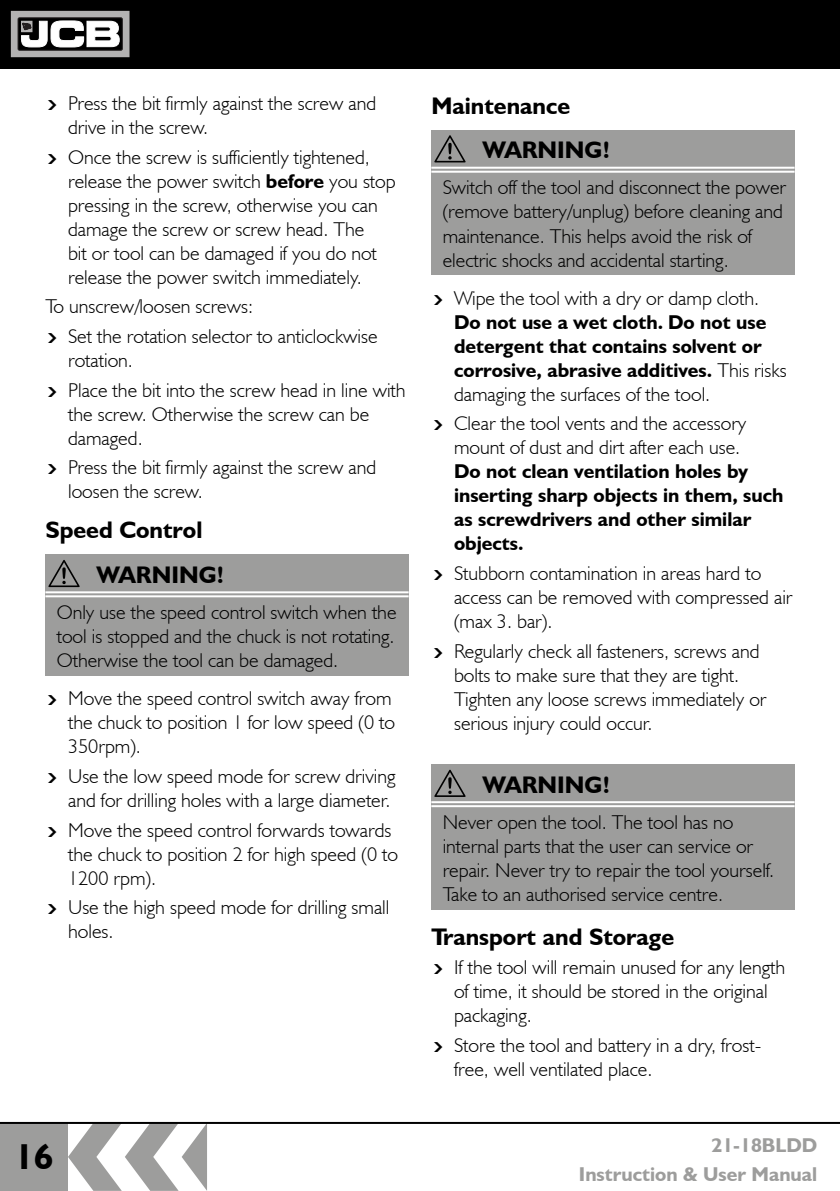
<style>
.page{position:relative;width:840px;height:1191px;background:#fff}
.page>*{position:absolute;margin:0;border:0;box-sizing:border-box;transform-origin:0 0}
.t1{font:700 36px "JCB Euro";color:#000}
.t2{font:700 24px "JCB Euro";color:#000}
.t3{font:300 20px/24px "JCB Euro";color:#000}
.t4{font:700 20px/24px "JCB Euro";color:#000}
.t5{font:700 20px/29.6px "JCB Euro";color:#9d9d9c;text-align:right}
.s1{font-family:"Arrowstfb";font-weight:400;font-size:12px}
.s2{font-weight:700}
.s3{font-weight:300}
</style>
<div class="page">
<svg style="left:68px;top:1124px;width:139px;height:66px"></svg>
<div style="left:0;top:1123px;width:68px;height:68px;background:#9d9d9c"></div>
<div style="left:0;top:0;width:839px;height:68px;background:#000"></div>
<svg style="left:13px;top:13px;width:114px;height:42px"></svg>
<div style="left:11px;top:11px;width:118px;height:46px;border:1px solid #b3b2b2"></div>
<svg style="left:18px;top:18px;width:104px;height:32px"></svg>
<div style="left:18px;top:18px;width:104px;height:32px;border:1px solid #231f20"></div>
<svg style="left:21px;top:21px;width:98px;height:26px"></svg>
<hr style="left:0;top:1122px;width:839px;height:2px;background:#000">
<div style="left:45px;top:594px;width:363px;height:81px;background:#9d9d9c"></div>
<div style="left:45px;top:554px;width:40px;height:40px;background:#9d9d9c"></div>
<div style="left:85px;top:554px;width:323px;height:40px;background:#9d9d9c"></div>
<svg style="left:48px;top:560px;width:32px;height:27px"></svg>
<hr style="left:45px;top:591px;width:363px;height:2px;background:#fff">
<hr style="left:45px;top:595px;width:363px;height:2px;background:#fff">
<div style="left:431px;top:170px;width:363px;height:105px;background:#9d9d9c"></div>
<div style="left:431px;top:130px;width:40px;height:40px;background:#9d9d9c"></div>
<div style="left:471px;top:130px;width:323px;height:40px;background:#9d9d9c"></div>
<svg style="left:434px;top:135px;width:31px;height:27px"></svg>
<hr style="left:431px;top:167px;width:363px;height:2px;background:#fff">
<hr style="left:431px;top:171px;width:363px;height:2px;background:#fff">
<div style="left:431px;top:804px;width:363px;height:105px;background:#9d9d9c"></div>
<div style="left:431px;top:764px;width:40px;height:40px;background:#9d9d9c"></div>
<div style="left:471px;top:764px;width:323px;height:40px;background:#9d9d9c"></div>
<svg style="left:434px;top:769px;width:31px;height:28px"></svg>
<hr style="left:431px;top:801px;width:363px;height:2px;background:#fff">
<hr style="left:431px;top:805px;width:363px;height:2px;background:#fff">
<p class="t3" style="left:68px;top:91px;width:309px;text-indent:-20px"><span class="s1">M</span> Press the bit firmly against the screw and drive in the screw.</p>
<p class="t3" style="left:68px;top:144px;width:329px;text-indent:-20px"><span class="s1">M</span> Once the screw is sufficiently tightened, release the power switch <span class="s2">before</span> you stop pressing in the screw, otherwise you can damage the screw or screw head. The<br>bit or tool can be damaged if you do not release the power switch immediately.</p>
<p class="t3" style="left:45px;top:291px;width:333px;line-height:29.6px">To unscrew/loosen screws:<br><span class="s1">M</span> Set the rotation selector to anticlockwise</p>
<p class="t3" style="left:48px;top:345px;width:358px;line-height:29.6px;text-indent:20px">rotation.<br><span class="s1">M</span> Place the bit into the screw head in line with</p>
<p class="t3" style="left:68px;top:401px;width:302px">the screw. Otherwise the screw can be damaged.</p>
<p class="t3" style="left:68px;top:455px;width:309px;text-indent:-20px"><span class="s1">M</span> Press the bit firmly against the screw and loosen the screw.</p>
<p class="t2" style="left:45px;top:515px;width:158px">Speed Control</p>
<p class="t2" style="left:96px;top:559px;width:129px">WARNING!</p>
<p class="t3" style="left:57px;top:600px;width:341px;text-align:justify">Only use the speed control switch when the tool is stopped and the chuck is not rotating.<br>Otherwise the tool can be damaged.</p>
<p class="t3" style="left:68px;top:686px;width:328px;text-indent:-20px"><span class="s1">M</span> Move the speed control switch away from the chuck to position 1 for low speed (0 to<br>350rpm).</p>
<p class="t3" style="left:48px;top:764px;width:348px;text-align:right"><span class="s1">M</span> Use the low speed mode for screw driving and for drilling holes with a large diameter.</p>
<p class="t3" style="left:68px;top:817px;width:331px;text-indent:-20px"><span class="s1">M</span> Move the speed control forwards towards the chuck to position 2 for high speed (0 to<br>1200 rpm).</p>
<p class="t3" style="left:68px;top:895px;width:322px;text-indent:-20px"><span class="s1">M</span> Use the high speed mode for drilling small holes.</p>
<p class="t2" style="left:431px;top:91px;width:140px">Maintenance</p>
<p class="t2" style="left:482px;top:135px;width:129px">WARNING!</p>
<p class="t3" style="left:442px;top:175px;width:345px">Switch off the tool and disconnect the power (remove battery/unplug) before cleaning and maintenance. This helps avoid the risk of electric shocks and accidental starting.</p>
<p class="t4" style="left:454px;top:285px;width:334px;text-indent:-20px"><span class="s1">M</span> <span class="s3">Wipe the tool with a dry or damp cloth.<br></span>Do not use a wet cloth. Do not use detergent that contains solvent or corrosive, abrasive additives. <span class="s3">This risks damaging the surfaces of the tool.</span></p>
<p class="t3" style="left:454px;top:411px;width:294px;text-indent:-20px"><span class="s1">M</span> Clear the tool vents and the accessory mount of dust and dirt after each use.</p>
<p class="t4" style="left:454px;top:459px;width:331px">Do not clean ventilation holes by inserting sharp objects in them, such as screwdrivers and other similar objects.</p>
<p class="t3" style="left:454px;top:561px;width:340px;text-indent:-20px"><span class="s1">M</span> Stubborn contamination in areas hard to access can be removed with compressed air (max 3. bar).</p>
<p class="t3" style="left:454px;top:638px;width:314px;text-indent:-20px"><span class="s1">M</span> Regularly check all fasteners, screws and bolts to make sure that they are tight.<br>Tighten any loose screws immediately or serious injury could occur.</p>
<p class="t2" style="left:482px;top:769px;width:129px">WARNING!</p>
<p class="t3" style="left:442px;top:809px;width:333px">Never open the tool. The tool has no internal parts that the user can service or repair. Never try to repair the tool yourself.<br>Take to an authorised service centre.</p>
<p class="t2" style="left:431px;top:921px;width:244px">Transport and Storage</p>
<p class="t3" style="left:454px;top:955px;width:332px;text-indent:-20px"><span class="s1">M</span> If the tool will remain unused for any length of time, it should be stored in the original packaging.</p>
<p class="t3" style="left:454px;top:1032px;width:308px;text-indent:-20px"><span class="s1">M</span> Store the tool and battery in a dry, frost&shy;free, well ventilated place.</p>
<h1 class="t1" style="left:14px;top:1134px;width:41px">16</h1>
<p class="t5" style="left:578px;top:1129px;width:240px">21-18BLDD<br>Instruction &amp; User Manual</p>
</div>
